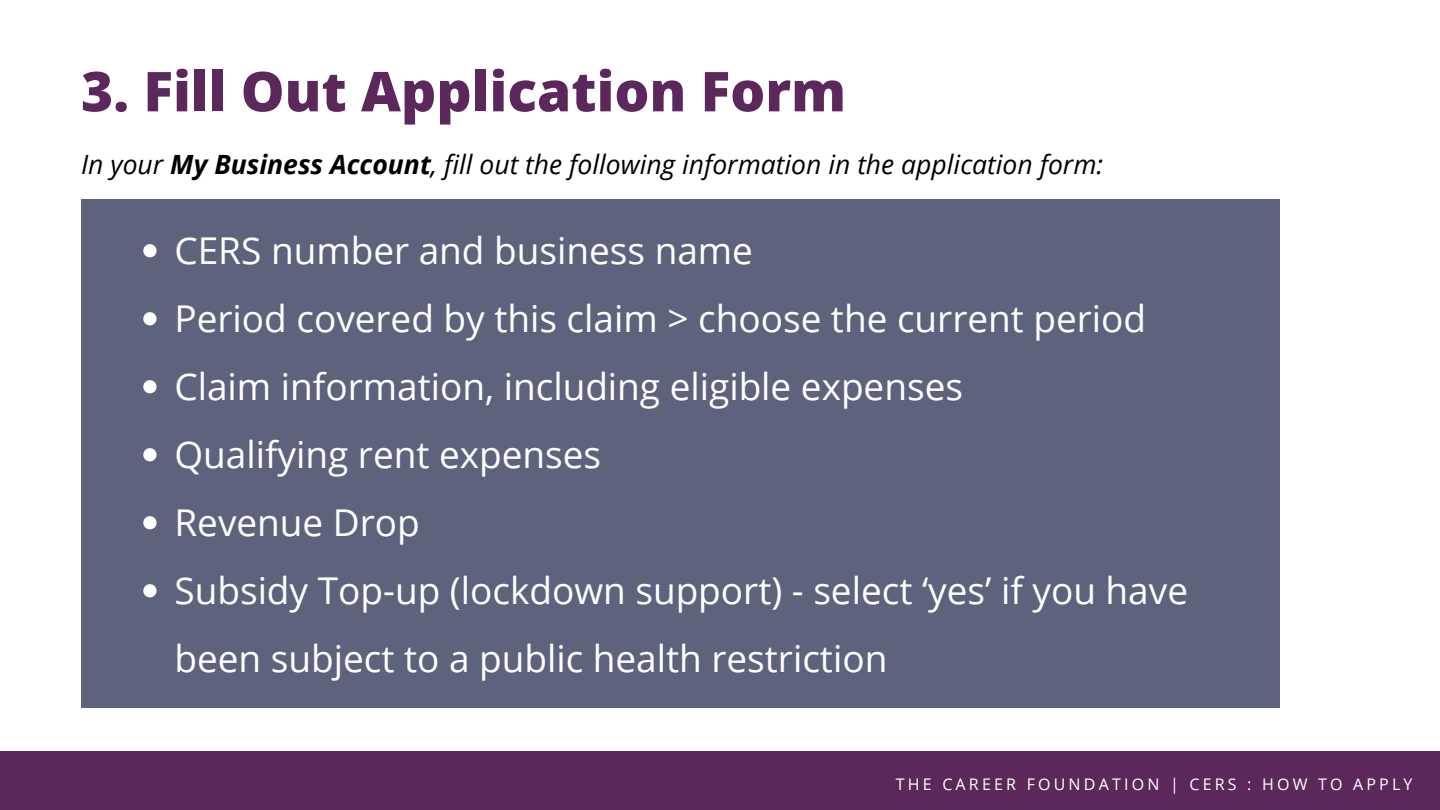
<style>
.page{position:relative;width:1440px;height:810px;background:#fff}
.page>*{position:absolute;margin:0;border:0;box-sizing:border-box;transform-origin:0 0}
.t1{font:800 55px "Open Sans";color:#5c285c}
.t2{font:37px/68px "Open Sans";color:#fff}
.t3{font:italic 26.5px "Open Sans";color:#000}
.t4{font:16px "Open Sans";letter-spacing:.2em;color:#fff}
.s1{font-weight:700}
</style>
<div class="page">
<div style="left:81px;top:200px;width:1198px;height:508px;background:#5d627d"></div>
<svg style="left:143px;top:244px;width:14px;height:13px"></svg>
<svg style="left:143px;top:312px;width:14px;height:13px"></svg>
<svg style="left:143px;top:380px;width:14px;height:13px"></svg>
<svg style="left:143px;top:448px;width:14px;height:13px"></svg>
<svg style="left:143px;top:516px;width:14px;height:13px"></svg>
<svg style="left:143px;top:584px;width:14px;height:13px"></svg>
<div style="left:0;top:751px;width:1440px;height:59px;background:#5c285c"></div>
<h1 class="t1" style="left:81px;top:53px;width:767px">3. Fill Out Application Form</h1>
<p class="t3" style="left:81px;top:146px;width:1024px">In your <span class="s1">My Business Account</span>, fill out the following information in the application form:</p>
<p class="t2" style="left:174px;top:216px;width:1015px">CERS number and business name<br>Period covered by this claim &gt; choose the current period Claim information, including eligible expenses<br>Qualifying rent expenses<br>Revenue Drop<br>Subsidy Top-up (lockdown support) - select ‘yes’ if you have been subject to a public health restriction</p>
<p class="t4" style="left:896px;top:773px;width:518px">THE CAREER FOUNDATION | CERS : HOW TO APPLY</p>
</div>
